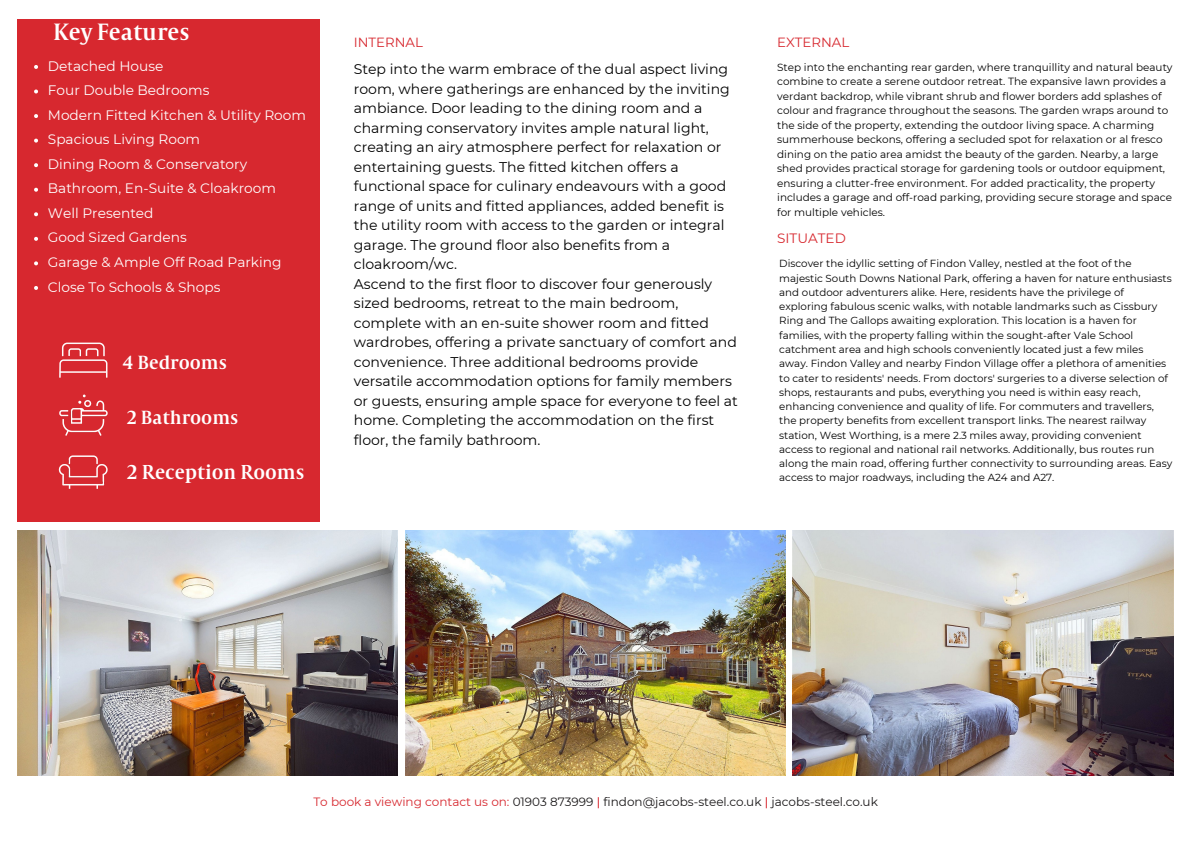
<style>
.page{position:relative;width:1191px;height:843px;background:#fff}
.page>*{position:absolute;margin:0;border:0;box-sizing:border-box;transform-origin:0 0}
.t1{font:26px "Capitolium Road";color:#fff}
.t2{font:22.2px "Capitolium Road";color:#fff}
.t3{font:21px "Capitolium Road";color:#fff}
.t4{font:14px/19.5px "Montserrat";color:#000}
.t5{font:13.7px "Montserrat";color:#fff}
.t6{font:13.5px "Montserrat";color:#d7282f}
.t7{font:13.3px "Montserrat";color:#d7282f}
.t8{font:12px "Montserrat";color:#191718}
.t9{font:10.4px/14.5px "Montserrat";color:#000}
.t10{font:10.3px/14.3px "Montserrat";color:#000}
.s1{color:#d7282f}
.s2{font-weight:500;color:#d7282f}
</style>
<div class="page">
<img style="left:17px;top:530px;width:381px;height:245px">
<img style="left:405px;top:530px;width:380px;height:245px">
<img style="left:792px;top:530px;width:380px;height:245px">
<div style="left:17px;top:19px;width:303px;height:502px;background:#d7282f"></div>
<img style="left:58px;top:455px;width:50px;height:34px">
<img style="left:59px;top:394px;width:49px;height:42px">
<img style="left:59px;top:342px;width:49px;height:36px">
<svg style="left:34px;top:65px;width:4px;height:4px"></svg>
<svg style="left:34px;top:89px;width:4px;height:4px"></svg>
<svg style="left:34px;top:114px;width:4px;height:4px"></svg>
<svg style="left:34px;top:139px;width:4px;height:3px"></svg>
<svg style="left:34px;top:163px;width:4px;height:4px"></svg>
<svg style="left:34px;top:188px;width:4px;height:4px"></svg>
<svg style="left:34px;top:212px;width:4px;height:4px"></svg>
<svg style="left:34px;top:237px;width:4px;height:4px"></svg>
<svg style="left:34px;top:261px;width:4px;height:4px"></svg>
<svg style="left:34px;top:286px;width:4px;height:4px"></svg>
<h2 class="t1" style="left:53px;top:23px;width:138px">Key Features</h2>
<p class="t5" style="left:48px;top:57px;width:117px">Detached House</p>
<p class="t5" style="left:48px;top:82px;width:163px">Four Double Bedrooms</p>
<p class="t5" style="left:48px;top:106px;width:260px">Modern Fitted Kitchen &amp; Utility Room</p>
<p class="t5" style="left:48px;top:131px;width:154px">Spacious Living Room</p>
<p class="t5" style="left:48px;top:155px;width:201px">Dining Room &amp; Conservatory</p>
<p class="t5" style="left:48px;top:180px;width:230px">Bathroom, En-Suite &amp; Cloakroom</p>
<p class="t5" style="left:48px;top:204px;width:107px">Well Presented</p>
<p class="t5" style="left:48px;top:229px;width:140px">Good Sized Gardens</p>
<p class="t5" style="left:48px;top:253px;width:235px">Garage &amp; Ample Off Road Parking</p>
<p class="t5" style="left:48px;top:278px;width:174px">Close To Schools &amp; Shops</p>
<h2 class="t3" style="left:123px;top:355px;width:106px">4 Bedrooms</h2>
<h2 class="t3" style="left:127px;top:410px;width:113px">2 Bathrooms</h2>
<h3 class="t2" style="left:127px;top:464px;width:179px">2 Reception Rooms</h3>
<h4 class="t7" style="left:354px;top:34px;width:71px">INTERNAL</h4>
<h3 class="t4" style="left:354px;top:59px;width:385px">Step into the warm embrace of the dual aspect living room, where gatherings are enhanced by the inviting ambiance. Door leading to the dining room and a charming conservatory invites ample natural light, creating an airy atmosphere perfect for relaxation or entertaining guests. The fitted kitchen offers a functional space for culinary endeavours with a good range of units and fitted appliances, added benefit is the utility room with access to the garden or integral garage. The ground floor also benefits from a cloakroom/wc.<br>Ascend to the first floor to discover four generously sized bedrooms, retreat to the main bedroom, complete with an en-suite shower room and fitted wardrobes, offering a private sanctuary of comfort and convenience. Three additional bedrooms provide versatile accommodation options for family members or guests, ensuring ample space for everyone to feel at home. Completing the accommodation on the first floor, the family bathroom.</h3>
<p class="t7" style="left:777px;top:34px;width:74px">EXTERNAL</p>
<h3 class="t9" style="left:777px;top:60px;width:397px">Step into the enchanting rear garden, where tranquillity and natural beauty combine to create a serene outdoor retreat. The expansive lawn provides a verdant backdrop, while vibrant shrub and flower borders add splashes of colour and fragrance throughout the seasons. The garden wraps around to the side of the property, extending the outdoor living space. A charming summerhouse beckons, offering a secluded spot for relaxation or al fresco dining on the patio area amidst the beauty of the garden. Nearby, a large shed provides practical storage for gardening tools or outdoor equipment, ensuring a clutter-free environment. For added practicality, the property includes a garage and off-road parking, providing secure storage and space for multiple vehicles.</h3>
<p class="t6" style="left:777px;top:230px;width:70px">SITUATED</p>
<h5 class="t10" style="left:779px;top:256px;width:395px">Discover the idyllic setting of Findon Valley, nestled at the foot of the majestic South Downs National Park, offering a haven for nature enthusiasts and outdoor adventurers alike. Here, residents have the privilege of exploring fabulous scenic walks, with notable landmarks such as Cissbury Ring and The Gallops awaiting exploration. This location is a haven for families, with the property falling within the sought-after Vale School catchment area and high schools conveniently located just a few miles away. Findon Valley and nearby Findon Village offer a plethora of amenities to cater to residents' needs. From doctors' surgeries to a diverse selection of shops, restaurants and pubs, everything you need is within easy reach, enhancing convenience and quality of life. For commuters and travellers, the property benefits from excellent transport links. The nearest railway station, West Worthing, is a mere 2.3 miles away, providing convenient access to regional and national rail networks. Additionally, bus routes run along the main road, offering further connectivity to surrounding areas. Easy access to major roadways, including the A24 and A27.</h5>
<p class="t8" style="left:313px;top:794px;width:566px"><span class="s1">To book a viewing contact us on:</span> 01903 873999 <span class="s2">|</span> findon@jacobs-steel.co.uk <span class="s2">|</span> jacobs-steel.co.uk</p>
</div>
